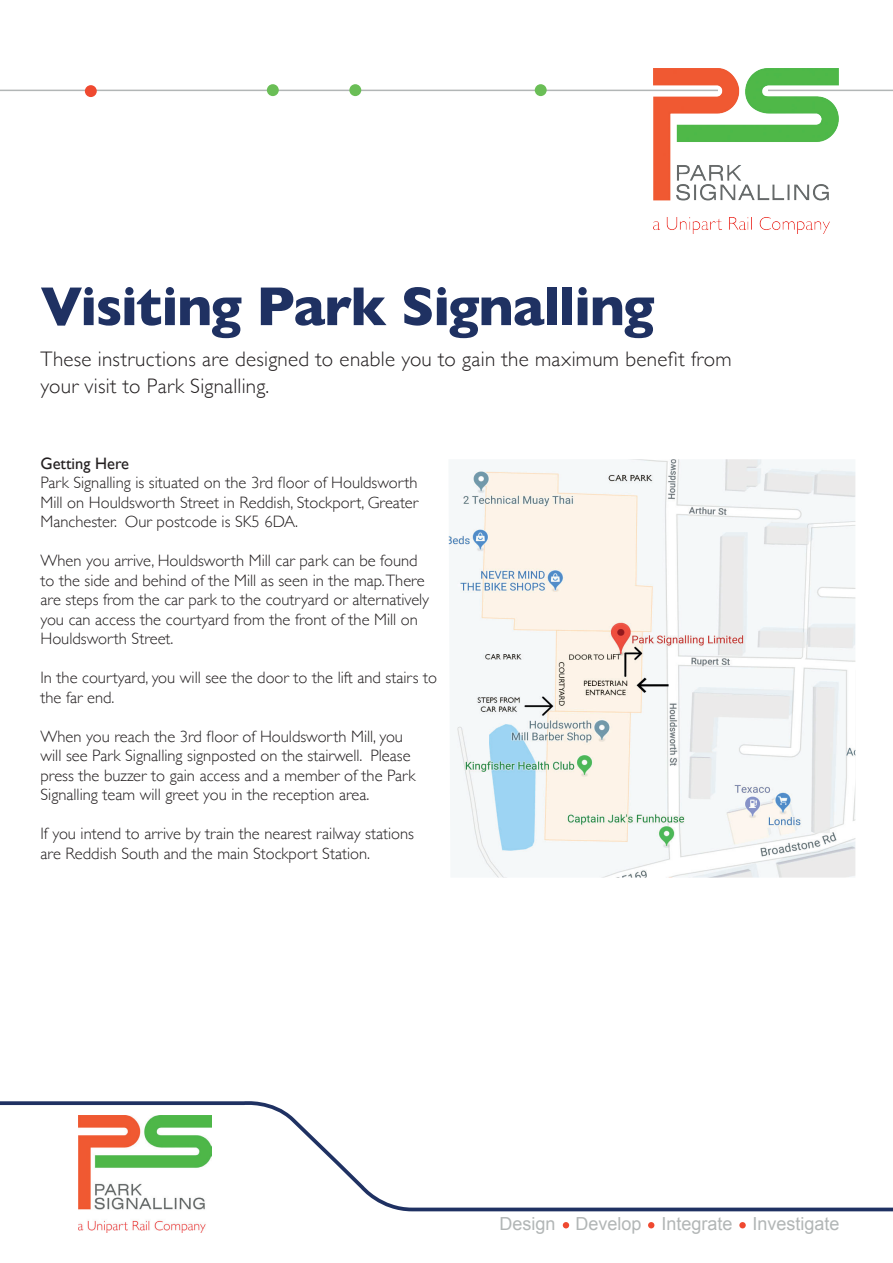
<style>
.page{position:relative;width:893px;height:1263px;background:#fff}
.page>*{position:absolute;margin:0;border:0;box-sizing:border-box;transform-origin:0 0}
.t1{font:700 55.5px "Gill Sans";letter-spacing:-.03em;color:#1f3162}
.t2{font:300 21px/27px "Gill Sans";letter-spacing:.015em;color:#231f20}
.t3{font:18px "Arial";color:#b2b6b6}
.t4{font:300 16.5px/19.5px "Gill Sans";color:#231f20}
.t5{font:16.5px "Gill Sans";color:#231f20}
</style>
<div class="page">
<svg style="left:0;top:1101px;width:893px;height:111px"></svg>
<img style="left:79px;top:1115px;width:132px;height:118px">
<svg style="left:563px;top:1222px;width:6px;height:6px"></svg>
<svg style="left:648px;top:1222px;width:6px;height:6px"></svg>
<div style="left:739px;top:1222px;width:7px;height:6px;background:#ef4930;border-radius:50%"></div>
<hr style="left:0;top:90px;width:745px;height:1px;background:#b2b6b6">
<hr style="left:756px;top:90px;width:137px;height:1px;background:#b2b6b6">
<div style="left:349px;top:84px;width:12px;height:12px;background:#6abe56;border-radius:50%"></div>
<div style="left:267px;top:84px;width:12px;height:12px;background:#6abe56;border-radius:50%"></div>
<div style="left:535px;top:84px;width:12px;height:12px;background:#6abe56;border-radius:50%"></div>
<div style="left:85px;top:85px;width:12px;height:12px;background:#ef4930;border-radius:50%"></div>
<img style="left:654px;top:68px;width:185px;height:165px">
<img style="left:448px;top:459px;width:407px;height:419px">
<h1 class="t1" style="left:40px;top:262px;width:615px">Visiting Park Signalling</h1>
<p class="t2" style="left:40px;top:344px;width:693px">These instructions are designed to enable you to gain the maximum benefit from your visit to Park Signalling.</p>
<p class="t5" style="left:40px;top:453px;width:90px">Getting Here</p>
<p class="t4" style="left:40px;top:472px;width:379px;text-align:justify">Park Signalling is situated on the 3rd floor of Houldsworth Mill on Houldsworth Street in Reddish, Stockport, Greater Manchester. Our postcode is SK5 6DA.</p>
<p class="t4" style="left:40px;top:550px;width:390px">When you arrive, Houldsworth Mill car park can be found to the side and behind of the Mill as seen in the map.There are steps from the car park to the coutryard or alternatively you can access the courtyard from the front of the Mill on Houldsworth Street.</p>
<p class="t4" style="left:40px;top:667px;width:398px">In the courtyard, you will see the door to the lift and stairs to the far end.</p>
<p class="t4" style="left:40px;top:726px;width:376px">When you reach the 3rd floor of Houldsworth Mill, you will see Park Signalling signposted on the stairwell. Please press the buzzer to gain access and a member of the Park Signalling team will greet you in the reception area.</p>
<p class="t4" style="left:40px;top:823px;width:375px">If you intend to arrive by train the nearest railway stations are Reddish South and the main Stockport Station.</p>
<p class="t3" style="left:499px;top:1212px;width:342px">Design Develop Integrate Investigate</p>
</div>
